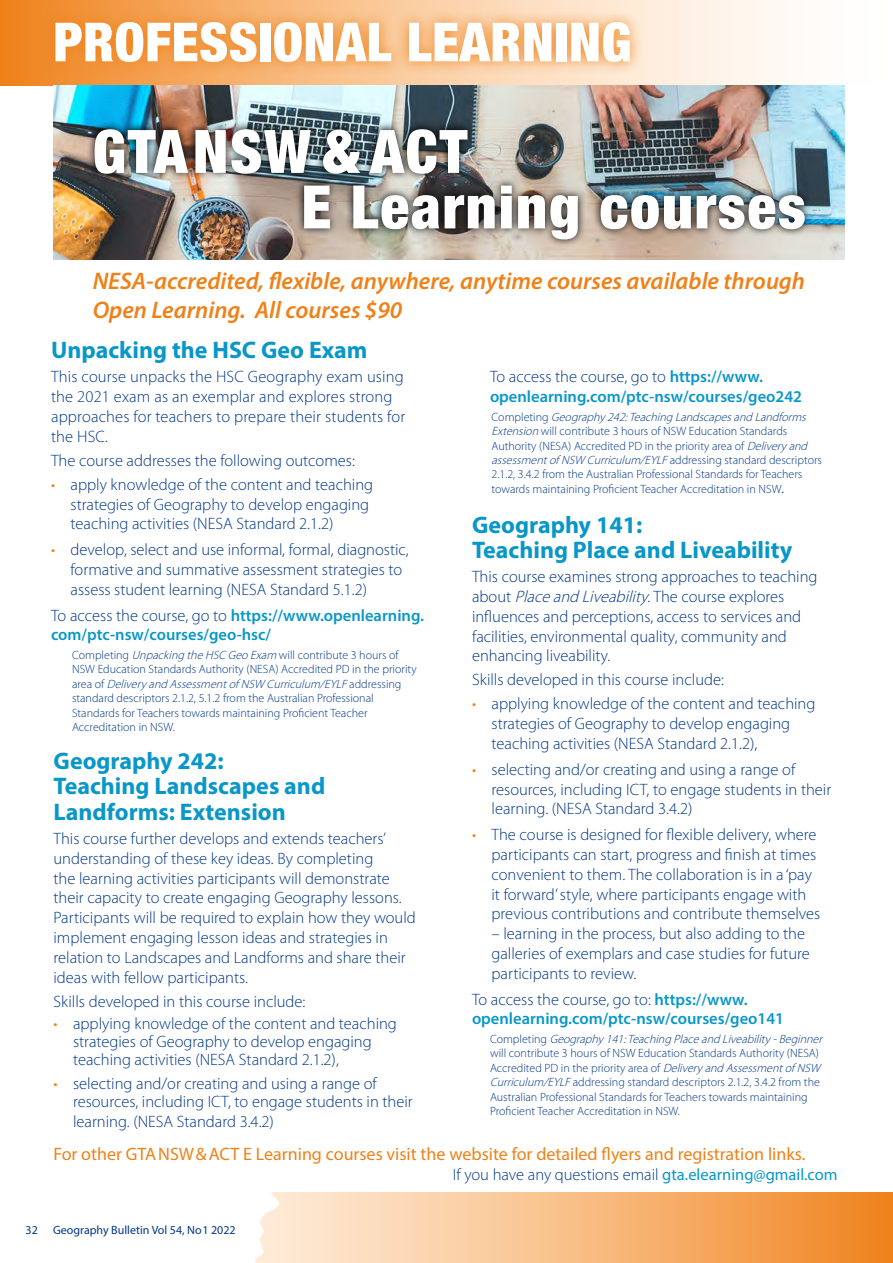
<style>
.page{position:relative;width:893px;height:1263px;background:#fff}
.page>*{position:absolute;margin:0;border:0;box-sizing:border-box;transform-origin:0 0}
.t1{font:900 condensed 60px/55.5px "Helvetica Neue LT";letter-spacing:.03em;color:#fff}
.t2{font:900 condensed 54px "Helvetica Neue LT";letter-spacing:.01em;color:#fff}
.t3{font:700 24px/25.5px "Myriad Pro";color:#0997c9}
.t4{font:italic 600 24px/28.5px "Myriad Pro";color:#ef8118}
.t5{font:18px "Myriad Pro";color:#ef8118}
.t6{font:300 16.5px/19.8px "Myriad Pro";color:#003888}
.t7{font:600 16.5px/19.8px "Myriad Pro";color:#0997c9}
.t8{font:300 12px/14.4px "Myriad Pro";color:#003888}
.t9{font:12px "Myriad Pro";color:#003888}
.s1{color:#ef8118}
.s2{font-weight:300;color:#003888}
.s3{font-style:italic}
.s4{font-weight:400}
.s5{font-weight:400;color:#0997c9}
</style>
<div class="page">
<svg style="left:281px;top:1192px;width:612px;height:71px"></svg>
<svg style="left:0;top:0;width:786px;height:85px"></svg>
<div style="left:41px;top:9px;width:602px;height:67px;background:#ef8118;opacity:.92"></div>
<img style="left:54px;top:85px;width:790px;height:175px">
<img style="left:87px;top:121px;width:725px;height:127px">
<h2 class="t2" style="left:54px;top:9px;width:579px">PROFESSIONAL LEARNING</h2>
<h1 class="t1" style="left:301px;top:123px;width:506px;text-indent:-209px">GTANSW &amp; ACT<br>E Learning courses</h1>
<h3 class="t4" style="left:93px;top:266px;width:714px">NESA-accredited, flexible, anywhere, anytime courses available through<br>Open Learning. All courses $90</h3>
<h3 class="t3" style="left:51px;top:337px;width:318px">Unpacking the HSC Geo Exam</h3>
<p class="t6" style="left:51px;top:367px;width:356px">This course unpacks the HSC Geography exam using the 2021 exam as an exemplar and explores strong approaches for teachers to prepare their students for the HSC.</p>
<p class="t6" style="left:51px;top:451px;width:305px">The course addresses the following outcomes:</p>
<p class="t6" style="left:71px;top:475px;width:304px;text-indent:-20px"><span class="s1">•</span> apply knowledge of the content and teaching strategies of Geography to develop engaging teaching activities (NESA Standard 2.1.2)</p>
<p class="t6" style="left:71px;top:540px;width:340px;text-indent:-20px"><span class="s1">•</span> develop, select and use informal, formal, diagnostic, formative and summative assessment strategies to assess student learning (NESA Standard 5.1.2)</p>
<p class="t7" style="left:51px;top:605px;width:375px"><span class="s2">To access the course, go to</span> https://www.openlearning. com/ptc-nsw/courses/geo-hsc/</p>
<p class="t8" style="left:72px;top:648px;width:346px">Completing <span class="s3">Unpacking theHSC Geo Exam</span> will contribute 3 hours of NSW Education Standards Authority (NESA) Accredited PD in the priority a r e a o f <span class="s3">Deliveryand Assessmentof NSW Curriculum/EYLF</span>a d d r e s s i n g standard descriptors 2.1.2, 5.1.2 from the Australian Professional Standards for Teachers towards maintaining Proficient Teacher Accreditation in NSW.</p>
<h3 class="t3" style="left:54px;top:747px;width:273px">Geography 242:<br>Teaching Landscapes and<br>Landforms: Extension</h3>
<p class="t6" style="left:54px;top:829px;width:364px">This course further develops and extends teachers’ understanding of these key ideas. By completing<br>the learning activities participants will demonstrate their capacity to create engaging Geography lessons.<br>Participants will be required to explain how they would implement engaging lesson ideas and strategies in relation to Landscapes and Landforms and share their ideas with fellow participants.</p>
<p class="t6" style="left:54px;top:991px;width:253px">Skills developed in this course include:</p>
<p class="t6" style="left:73px;top:1015px;width:325px;line-height:18px;text-indent:-20px"><span class="s1">•</span> applying knowledge of the content and teaching strategies of Geography to develop engaging teaching activities (NESA Standard 2.1.2),</p>
<p class="t6" style="left:73px;top:1075px;width:341px;line-height:18px;text-indent:-20px"><span class="s1">•</span> selecting and/or creating and using a range of resources, including ICT, to engage students in their</p>
<p class="t6" style="left:73px;top:1111px;width:202px">learning. (NESA Standard 3.4.2)</p>
<p class="t7" style="left:490px;top:366px;width:314px"><span class="s2">To access the course, go to</span> https://www. openlearning.com/ptc-nsw/courses/geo242</p>
<p class="t8" style="left:491px;top:410px;width:332px">C o m p l e t i n g <span class="s3">Geography242:Teaching Landscapesand Landforms Extension</span> will contribute 3 hours of NSW Education Standards Authority (NESA) Accredited PD in the priority area of <span class="s3">Deliveryand assessmentof NSW Curriculum/EYLF</span>addressing standard descriptors 2.1.2, 3.4.2 from the Australian Professional Standards for Teachers towards maintaining Proficient Teacher Accreditation in NSW<span class="s4">.</span></p>
<h3 class="t3" style="left:472px;top:511px;width:322px">Geography 141:<br>Teaching Place and Liveability</h3>
<p class="t6" style="left:472px;top:567px;width:347px">This course examines strong approaches to teaching about <span class="s3">Placeand Liveability</span>. The course explores influences and perceptions, access to services and facilities, environmental quality, community and enhancing liveability.</p>
<p class="t6" style="left:472px;top:670px;width:253px">Skills developed in this course include:</p>
<p class="t6" style="left:491px;top:694px;width:325px;text-indent:-20px"><span class="s1">•</span> applying knowledge of the content and teaching strategies of Geography to develop engaging teaching activities (NESA Standard 2.1.2),</p>
<p class="t6" style="left:491px;top:760px;width:341px;text-indent:-20px"><span class="s1">•</span> selecting and/or creating and using a range of resources, including ICT, to engage students in their learning. (NESA Standard 3.4.2)</p>
<p class="t6" style="left:491px;top:825px;width:330px;text-indent:-20px"><span class="s1">•</span> The course is designed for flexible delivery, where participants can start, progress and finish at times convenient to them. The collaboration is in a ‘pay it forward’ style, where participants engage with previous contributions and contribute themselves</p>
<p class="t6" style="left:491px;top:924px;width:320px">– learning in the process, but also adding to the galleries of exemplars and case studies for future participants to review.</p>
<p class="t7" style="left:472px;top:989px;width:314px"><span class="s2">To access the course, go to:</span> https://www. openlearning.com/ptc-nsw/courses/geo141</p>
<p class="t8" style="left:490px;top:1032px;width:337px">C o m p l e t i n g <span class="s3">Geography141:Teaching Placeand Liveability-Beginner </span>will contribute 3 hours of NSW Education Standards Authority (NESA)<br>Accredited PD in the priority area of <span class="s3">Deliveryand Assessmentof NSW Curriculum/EYLF</span>addressing standard descriptors 2.1.2, 3.4.2 from the Australian Professional Standards for Teachers towards maintaining Proficient Teacher Accreditation in NSW.</p>
<p class="t5" style="left:54px;top:1143px;width:754px">For other GTA NSW &amp; ACT E Learning courses visit the website for detailed flyers and registration links.</p>
<p class="t6" style="left:453px;top:1165px;width:386px">If you have any questions email <span class="s5">gta.elearning@gmail.com</span></p>
<p class="t9" style="left:26px;top:1223px;width:14px">32</p>
<p class="t9" style="left:53px;top:1223px;width:184px">Geography Bulletin Vol 54, No 1 2022</p>
</div>
